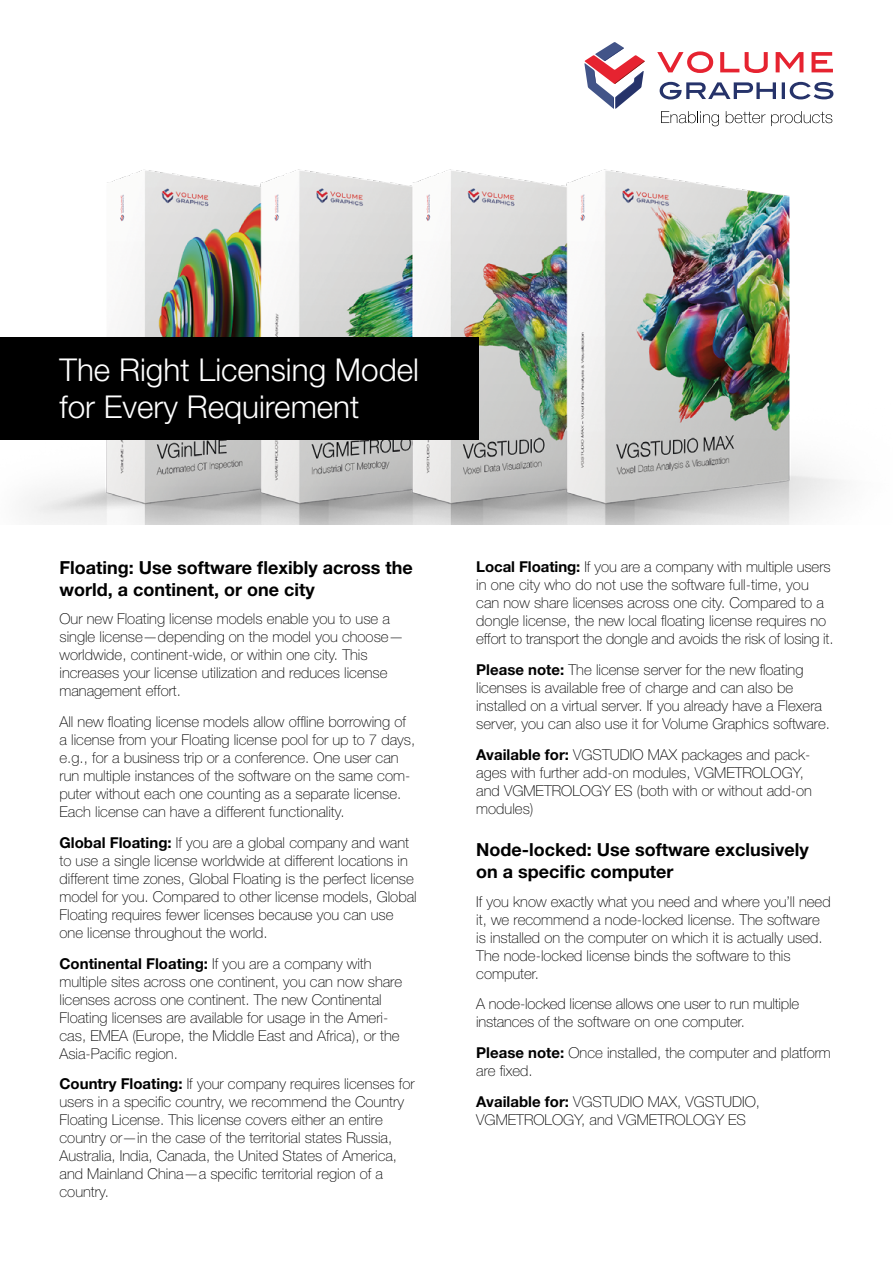
<style>
.page{position:relative;width:893px;height:1263px;background:#fff}
.page>*{position:absolute;margin:0;border:0;box-sizing:border-box;transform-origin:0 0}
.t1{font:300 31.5px/37.8px "Helvetica Neue LT Std";color:#fff}
.t2{font:700 18px/21.6px "Helvetica Neue LT Std";color:#000}
.t3{font:100 15px/18px "Helvetica Neue LT Std";color:#000}
.s1{font-weight:700}
</style>
<div class="page">
<img style="left:26px;top:169px;width:817px;height:355px">
<svg style="left:660px;top:82px;width:173px;height:18px"></svg>
<svg style="left:657px;top:51px;width:56px;height:22px"></svg>
<svg style="left:776px;top:52px;width:27px;height:20px"></svg>
<svg style="left:811px;top:52px;width:22px;height:20px"></svg>
<svg style="left:720px;top:52px;width:19px;height:20px"></svg>
<svg style="left:745px;top:52px;width:23px;height:21px"></svg>
<svg style="left:584px;top:42px;width:61px;height:67px"></svg>
<svg style="left:661px;top:111px;width:58px;height:15px"></svg>
<svg style="left:726px;top:111px;width:106px;height:15px"></svg>
<div style="left:0;top:337px;width:478px;height:103px;background:#000"></div>
<h1 class="t1" style="left:60px;top:350px;width:361px">The Right Licensing Model for Every Requirement</h1>
<p class="t2" style="left:60px;top:556px;width:355px">Floating: Use software flexibly across the world, a continent, or one city</p>
<p class="t3" style="left:60px;top:610px;width:346px">Our new Floating license models enable you to use a single license—depending on the model you choose— worldwide, continent-wide, or within one city. This increases your license utilization and reduces license management effort.</p>
<p class="t3" style="left:60px;top:713px;width:357px">All new floating license models allow offline borrowing of a license from your Floating license pool for up to 7 days, e.g., for a business trip or a conference. One user can run multiple instances of the software on the same com&shy;puter without each one counting as a separate license.<br>Each license can have a different functionality.</p>
<p class="t3" style="left:60px;top:833px;width:359px"><span class="s1">Global Floating:</span> If you are a global company and want to use a single license worldwide at different locations in different time zones, Global Floating is the perfect license model for you. Compared to other license models, Global Floating requires fewer licenses because you can use one license throughout the world.</p>
<p class="t3" style="left:60px;top:954px;width:344px"><span class="s1">Continental Floating:</span> If you are a company with multiple sites across one continent, you can now share licenses across one continent. The new Continental Floating licenses are available for usage in the Ameri&shy;cas, EMEA (Europe, the Middle East and Africa), or the Asia-Pacific region.</p>
<p class="t3" style="left:60px;top:1075px;width:357px"><span class="s1">Country Floating:</span> If your company requires licenses for users in a specific country, we recommend the Country Floating License. This license covers either an entire country or—in the case of the territorial states Russia, Australia, India, Canada, the United States of America, and Mainland China—a specific territorial region of a country.</p>
<p class="t3" style="left:476px;top:558px;width:359px"><span class="s1">Local Floating:</span> If you are a company with multiple users in one city who do not use the software full-time, you can now share licenses across one city. Compared to a dongle license, the new local floating license requires no effort to transport the dongle and avoids the risk of losing it.</p>
<p class="t3" style="left:476px;top:660px;width:355px"><span class="s1">Please note:</span> The license server for the new floating licenses is available free of charge and can also be installed on a virtual server. If you already have a Flexera server, you can also use it for Volume Graphics software.</p>
<p class="t3" style="left:476px;top:745px;width:337px"><span class="s1">Available for:</span> VGSTUDIO MAX packages and pack&shy;ages with further add-on modules, VGMETROLOGY, and VGMETROLOGY ES (both with or without add-on modules)</p>
<p class="t2" style="left:476px;top:839px;width:334px">Node-locked: Use software exclusively on a specific computer</p>
<p class="t3" style="left:476px;top:892px;width:356px">If you know exactly what you need and where you’ll need it, we recommend a node-locked license. The software is installed on the computer on which it is actually used.<br>The node-locked license binds the software to this computer.</p>
<p class="t3" style="left:476px;top:995px;width:324px">A node-locked license allows one user to run multiple instances of the software on one computer.</p>
<p class="t3" style="left:476px;top:1044px;width:356px"><span class="s1">Please note:</span> Once installed, the computer and platform are fixed.</p>
<p class="t3" style="left:476px;top:1092px;width:285px"><span class="s1">Available for:</span> VGSTUDIO MAX, VGSTUDIO,<br>VGMETROLOGY, and VGMETROLOGY ES</p>
</div>
